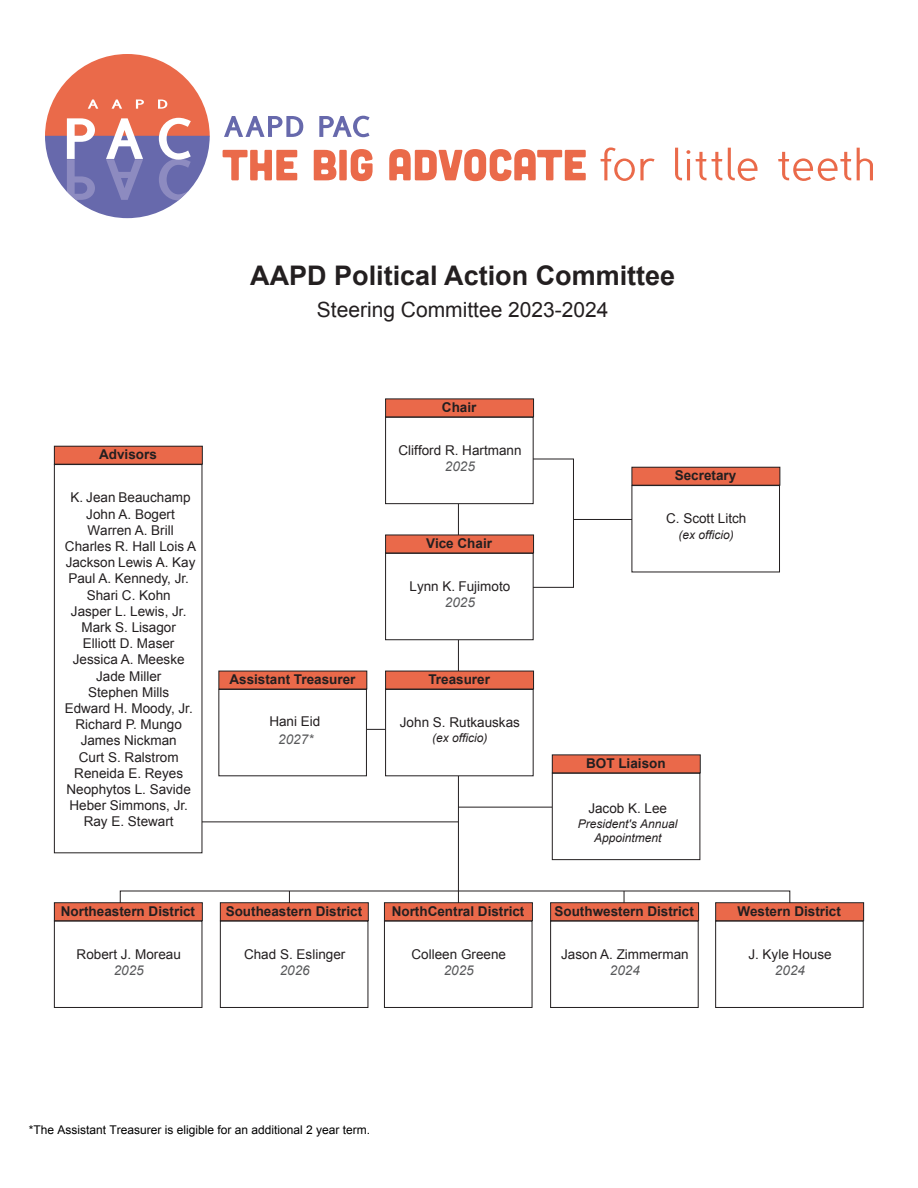
<style>
.page{position:relative;width:918px;height:1188px;background:#fff}
.page>*{position:absolute;margin:0;border:0;box-sizing:border-box;transform-origin:0 0}
.t1{font:700 27px "Arial";color:#231f20}
.t2{font:21px "Arial";color:#231f20}
.t3{font:13.5px/16.2px "Arial";color:#231f20;text-align:center}
.t4{font:700 13.5px "Arial";color:#231f20}
.t5{font:italic 13.5px "Arial";color:#57585a}
.t6{font:12px "Arial";color:#000}
.t7{font:italic 12px/14.4px "Arial";color:#231f20;text-align:center}
</style>
<div class="page">
<hr style="left:161px;top:822px;width:297px;height:1px;background:#231f20">
<hr style="left:334px;top:729px;width:84px;height:1px;background:#231f20">
<hr style="left:458px;top:807px;width:132px;height:1px;background:#231f20">
<hr style="left:574px;top:519px;width:83px;height:1px;background:#231f20">
<div style="left:490px;top:459px;width:84px;height:129px;border:1px solid #231f20"></div>
<hr style="left:458px;top:451px;width:1px;height:497px;background:#231f20">
<svg style="left:45px;top:54px;width:165px;height:164px"></svg>
<svg style="left:223px;top:150px;width:74px;height:30px"></svg>
<svg style="left:314px;top:150px;width:22px;height:30px"></svg>
<div style="left:339px;top:150px;width:8px;height:30px;background:#ea6a4a"></div>
<svg style="left:351px;top:149px;width:22px;height:32px"></svg>
<svg style="left:389px;top:149px;width:197px;height:32px"></svg>
<svg style="left:600px;top:147px;width:55px;height:34px"></svg>
<svg style="left:675px;top:148px;width:15px;height:32px"></svg>
<svg style="left:696px;top:152px;width:26px;height:28px"></svg>
<svg style="left:728px;top:148px;width:30px;height:33px"></svg>
<svg style="left:778px;top:152px;width:73px;height:29px"></svg>
<svg style="left:857px;top:148px;width:16px;height:32px"></svg>
<svg style="left:224px;top:116px;width:79px;height:21px"></svg>
<svg style="left:319px;top:116px;width:51px;height:21px"></svg>
<div style="left:386px;top:417px;width:147px;height:87px;background:#fff"></div>
<div style="left:385px;top:417px;width:149px;height:87px;border:1px solid #231f20"></div>
<div style="left:386px;top:399px;width:148px;height:18px;background:#ea694a"></div>
<div style="left:386px;top:553px;width:147px;height:87px;background:#fff"></div>
<div style="left:385px;top:553px;width:149px;height:87px;border:1px solid #231f20"></div>
<div style="left:386px;top:535px;width:148px;height:18px;background:#ea694a"></div>
<div style="left:632px;top:486px;width:148px;height:86px;background:#fff"></div>
<div style="left:632px;top:467px;width:148px;height:18px;background:#ea694a"></div>
<div style="left:632px;top:467px;width:148px;height:19px;border:1px solid #231f20"></div>
<div style="left:386px;top:689px;width:147px;height:87px;background:#fff"></div>
<div style="left:385px;top:689px;width:149px;height:87px;border:1px solid #231f20"></div>
<div style="left:386px;top:671px;width:148px;height:18px;background:#ea694a"></div>
<div style="left:552px;top:773px;width:148px;height:87px;background:#fff"></div>
<div style="left:552px;top:773px;width:148px;height:87px;border:1px solid #231f20"></div>
<div style="left:552px;top:755px;width:148px;height:18px;background:#ea694a"></div>
<div style="left:219px;top:689px;width:147px;height:87px;background:#fff"></div>
<div style="left:218px;top:689px;width:149px;height:87px;border:1px solid #231f20"></div>
<div style="left:219px;top:671px;width:148px;height:18px;background:#ea694a"></div>
<div style="left:54px;top:921px;width:148px;height:87px;border:1px solid #231f20"></div>
<div style="left:54px;top:903px;width:148px;height:18px;background:#ea694a"></div>
<div style="left:54px;top:902px;width:149px;height:19px;border:1px solid #231f20"></div>
<div style="left:220px;top:921px;width:148px;height:87px;border:1px solid #231f20"></div>
<div style="left:220px;top:903px;width:148px;height:18px;background:#ea694a"></div>
<div style="left:220px;top:902px;width:149px;height:19px;border:1px solid #231f20"></div>
<div style="left:384px;top:921px;width:148px;height:86px;background:#fff"></div>
<div style="left:384px;top:921px;width:148px;height:87px;border:1px solid #231f20"></div>
<div style="left:384px;top:903px;width:148px;height:18px;background:#ea694a"></div>
<div style="left:384px;top:902px;width:149px;height:19px;border:1px solid #231f20"></div>
<div style="left:550px;top:921px;width:149px;height:87px;border:1px solid #231f20"></div>
<div style="left:551px;top:903px;width:148px;height:18px;background:#ea694a"></div>
<div style="left:550px;top:902px;width:149px;height:19px;border:1px solid #231f20"></div>
<div style="left:715px;top:921px;width:149px;height:87px;border:1px solid #231f20"></div>
<div style="left:716px;top:903px;width:148px;height:18px;background:#ea694a"></div>
<div style="left:715px;top:902px;width:149px;height:19px;border:1px solid #231f20"></div>
<div style="left:54px;top:465px;width:148px;height:388px;background:#fff"></div>
<div style="left:54px;top:464px;width:148px;height:389px;border:1px solid #231f20"></div>
<div style="left:54px;top:446px;width:148px;height:18px;background:#ea694a"></div>
<div style="left:54px;top:446px;width:149px;height:19px;border:1px solid #231f20"></div>
<p class="t1" style="left:250px;top:258px;width:427px">AAPD Political Action Committee</p>
<p class="t2" style="left:317px;top:296px;width:293px">Steering Committee 2023-2024</p>
<p class="t4" style="left:99px;top:446px;width:59px">Advisors</p>
<p class="t3" style="left:65px;top:490px;width:133px">K. Jean Beauchamp<br>John A. Bogert<br>Warren A. Brill<br>Charles R. Hall Lois A<br>Jackson Lewis A. Kay<br>Paul A. Kennedy, Jr.<br>Shari C. Kohn<br>Jasper L. Lewis, Jr.<br>Mark S. Lisagor<br>Elliott D. Maser<br>Jessica A. Meeske<br>Jade Miller<br>Stephen Mills<br>Edward H. Moody, Jr.<br>Richard P. Mungo<br>James Nickman<br>Curt S. Ralstrom<br>Reneida E. Reyes<br>Neophytos L. Savide<br>Heber Simmons, Jr.<br>Ray E. Stewart</p>
<p class="t4" style="left:229px;top:671px;width:128px">Assistant Treasurer</p>
<p class="t3" style="left:269px;top:713px;width:53px">Hani Eid</p>
<p class="t5" style="left:278px;top:730px;width:37px">2027*</p>
<p class="t4" style="left:442px;top:398px;width:36px">Chair</p>
<p class="t3" style="left:399px;top:442px;width:125px">Clifford R. Hartmann</p>
<p class="t5" style="left:445px;top:458px;width:32px">2025</p>
<p class="t4" style="left:426px;top:534px;width:67px">Vice Chair</p>
<p class="t3" style="left:410px;top:579px;width:102px">Lynn K. Fujimoto</p>
<p class="t5" style="left:445px;top:594px;width:32px">2025</p>
<p class="t4" style="left:428px;top:671px;width:63px">Treasurer</p>
<p class="t3" style="left:400px;top:715px;width:122px">John S. Rutkauskas</p>
<p class="t7" style="left:432px;top:731px;width:57px">(ex officio)</p>
<p class="t4" style="left:61px;top:902px;width:136px">Northeastern District</p>
<p class="t3" style="left:77px;top:946px;width:106px">Robert J. Moreau</p>
<p class="t5" style="left:114px;top:962px;width:32px">2025</p>
<p class="t4" style="left:226px;top:902px;width:138px">Southeastern District</p>
<p class="t3" style="left:244px;top:946px;width:103px">Chad S. Eslinger</p>
<p class="t5" style="left:280px;top:962px;width:32px">2026</p>
<p class="t4" style="left:392px;top:902px;width:134px">NorthCentral District</p>
<p class="t3" style="left:412px;top:946px;width:96px">Colleen Greene</p>
<p class="t5" style="left:444px;top:962px;width:32px">2025</p>
<p class="t4" style="left:675px;top:467px;width:63px">Secretary</p>
<p class="t3" style="left:666px;top:511px;width:82px">C. Scott Litch</p>
<p class="t7" style="left:679px;top:527px;width:57px">(ex officio)</p>
<p class="t4" style="left:586px;top:754px;width:81px">BOT Liaison</p>
<p class="t3" style="left:588px;top:800px;width:80px">Jacob K. Lee</p>
<p class="t7" style="left:578px;top:816px;width:101px">President's Annual<br>Appointment</p>
<p class="t4" style="left:554px;top:902px;width:141px">Southwestern District</p>
<p class="t3" style="left:561px;top:946px;width:129px">Jason A. Zimmerman</p>
<p class="t5" style="left:610px;top:962px;width:32px">2024</p>
<p class="t4" style="left:738px;top:902px;width:105px">Western District</p>
<p class="t3" style="left:748px;top:946px;width:85px">J. Kyle House</p>
<p class="t5" style="left:775px;top:962px;width:32px">2024</p>
<p class="t6" style="left:29px;top:1121px;width:343px">*The Assistant Treasurer is eligible for an additional 2 year term.</p>
</div>
